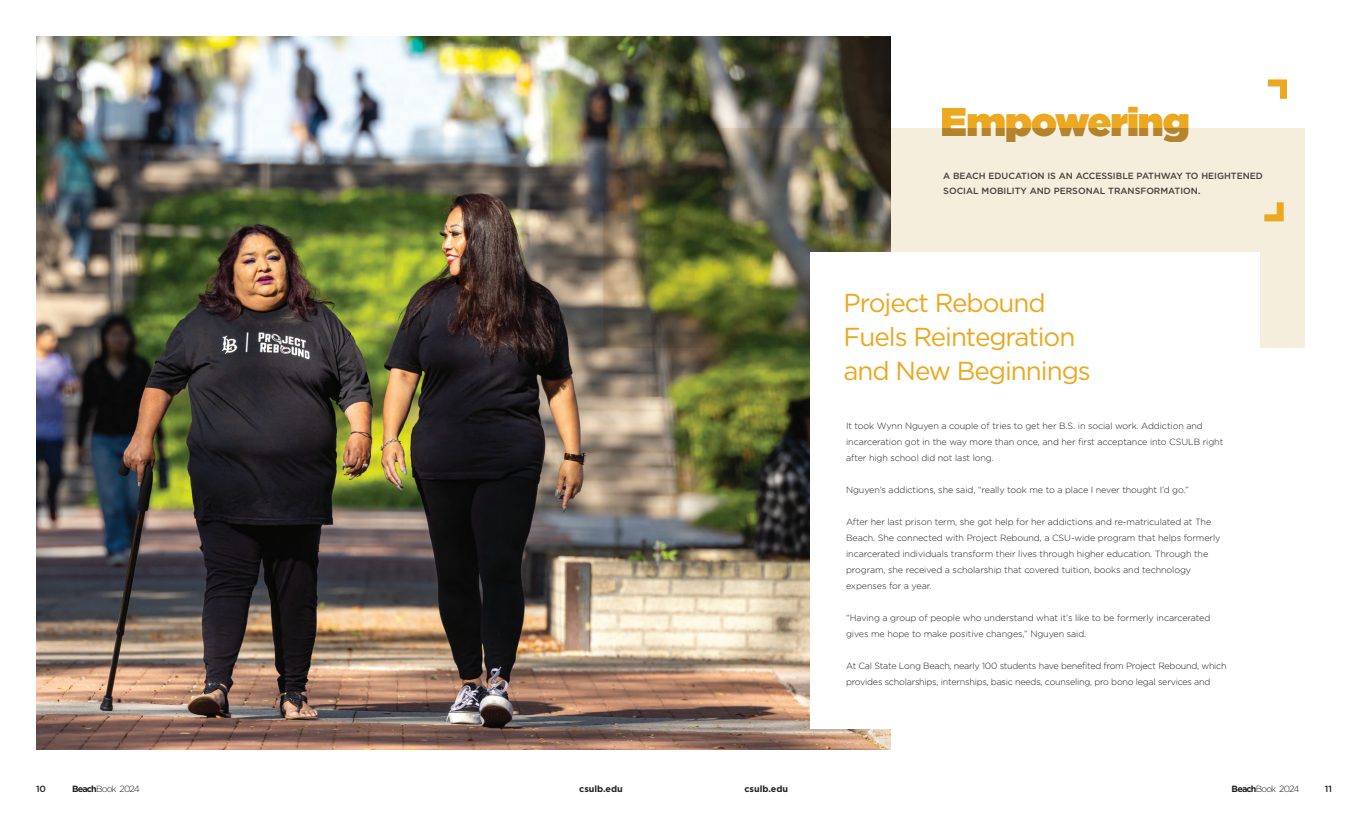
<style>
.page{position:relative;width:1368px;height:828px;background:#fff}
.page>*{position:absolute;margin:0;border:0;box-sizing:border-box;transform-origin:0 0}
.t1{font:900 40px "Gotham HTF";letter-spacing:-.025em;color:#eba820}
.t2{font:26px/34px "Gotham HTF";letter-spacing:-.04em;color:#eba820}
.t3{font:300 9px/16px "Gotham HTF";letter-spacing:-.01em;color:#231f20}
.t4{font:500 9px/15px "Gotham HTF";color:#231f20}
.t5{font:300 9px "Gotham HTF";letter-spacing:-.09em;color:#231f20}
.t6{font:700 9px "Gotham HTF";color:#231f20}
.s1{font-weight:700}
</style>
<div class="page">
<img style="left:36px;top:36px;width:855px;height:714px">
<svg style="left:603px;top:129px;width:702px;height:219px;background:#aba68c"></svg>
<div style="left:810px;top:252px;width:450px;height:477px;background:#fff"></div>
<svg style="left:1267px;top:79px;width:20px;height:20px"></svg>
<svg style="left:1257px;top:195px;width:30px;height:30px"></svg>
<h1 class="t1" style="left:941px;top:98px;width:250px">Empowering</h1>
<p class="t4" style="left:943px;top:168px;width:321px">A BEACH EDUCATION IS AN ACCESSIBLE PATHWAY TO HEIGHTENED<br>SOCIAL MOBILITY AND PERSONAL TRANSFORMATION.</p>
<h3 class="t2" style="left:844px;top:286px;width:249px">Project Rebound<br>Fuels Reintegration and New Beginnings</h3>
<p class="t3" style="left:846px;top:417px;width:379px">It took Wynn Nguyen a couple of tries to get her B.S. in social work. Addiction and incarceration got in the way more than once, and her first acceptance into CSULB right after high school did not last long.</p>
<p class="t3" style="left:846px;top:481px;width:344px">Nguyen’s addictions, she said, “really took me to a place I never thought I’d go.”</p>
<p class="t3" style="left:846px;top:513px;width:376px">After her last prison term, she got help for her addictions and re-matriculated at The Beach. She connected with Project Rebound, a CSU-wide program that helps formerly incarcerated individuals transform their lives through higher education. Through the program, she received a scholarship that covered tuition, books and technology expenses for a year.</p>
<p class="t3" style="left:846px;top:609px;width:366px">“Having a group of people who understand what it’s like to be formerly incarcerated gives me hope to make positive changes,” Nguyen said.</p>
<p class="t3" style="left:846px;top:657px;width:382px">At Cal State Long Beach, nearly 100 students have benefited from Project Rebound, which provides scholarships, internships, basic needs, counseling, pro bono legal services and</p>
<p class="t4" style="left:36px;top:781px;width:12px">10</p>
<p class="t5" style="left:72px;top:784px;width:69px"><span class="s1">Beach</span>Book 2024</p>
<p class="t6" style="left:579px;top:784px;width:45px">csulb.edu</p>
<p class="t6" style="left:744px;top:784px;width:45px">csulb.edu</p>
<p class="t5" style="left:1232px;top:784px;width:69px"><span class="s1">Beach</span>Book 2024</p>
<p class="t4" style="left:1325px;top:781px;width:9px">11</p>
</div>
